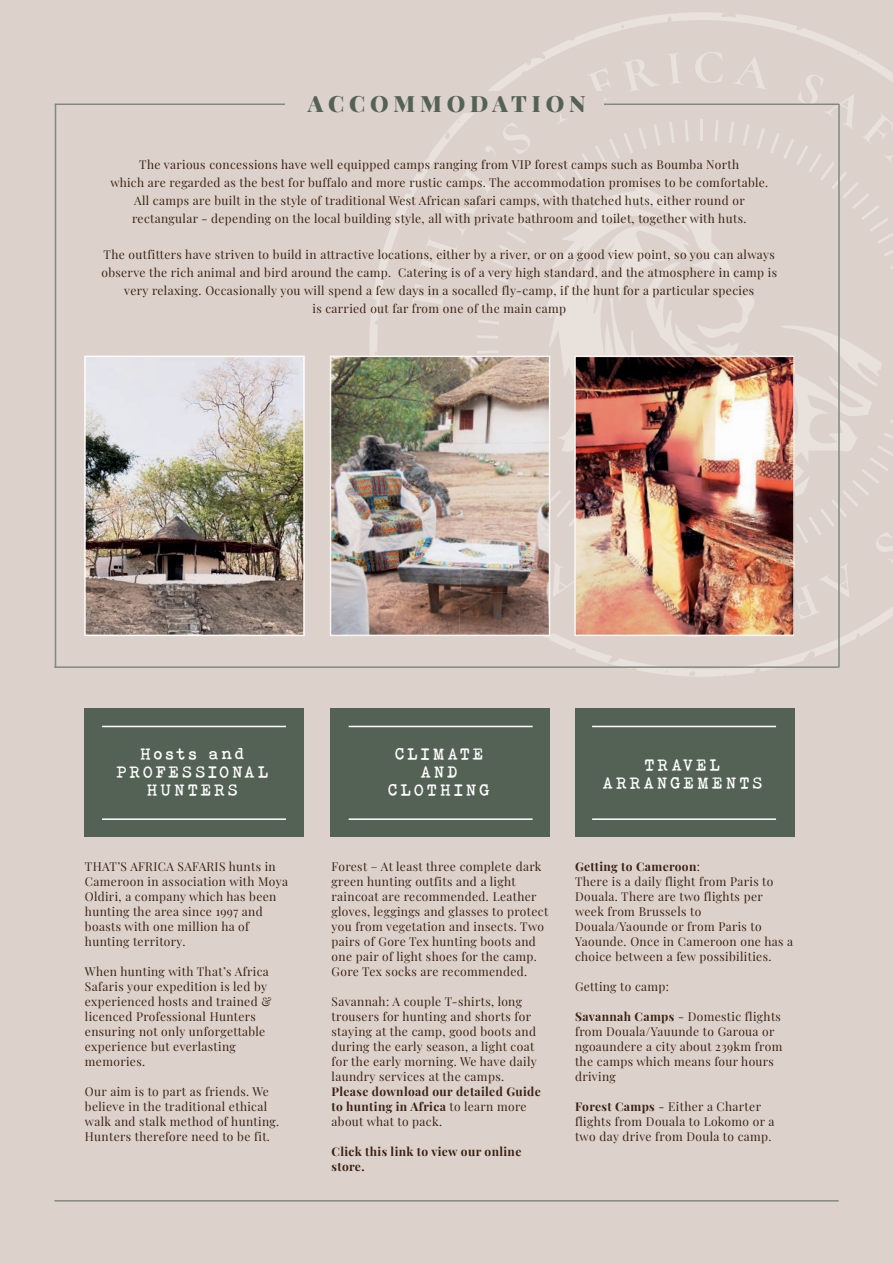
<style>
.page{position:relative;width:893px;height:1263px;background:#dcd2cb}
.page>*{position:absolute;margin:0;border:0;box-sizing:border-box;transform-origin:0 0}
.t1{font:900 22.5px "Playfair Display";letter-spacing:.21em;color:#546256}
.t2{font:16.5px/18px "Bohemiantypewriter";letter-spacing:.15em;color:#fff;text-align:center}
.t3{font:12px/15px "Playfair Display";letter-spacing:.03em;color:#3b2112}
.t4{font:700 12px/15px "Playfair Display";letter-spacing:.03em;color:#3b2112}
.s1{font-weight:400}
.s2{font-weight:700}
</style>
<div class="page">
<svg style="left:369px;top:12px;width:489px;height:344px"></svg>
<svg style="left:410px;top:52px;width:483px;height:625px"></svg>
<hr style="left:55px;top:104px;width:784px;height:1px;background:#7d8b81">
<div style="left:285px;top:92px;width:319px;height:21px;background:#dcd2cb"></div>
<hr style="left:54px;top:666px;width:785px;height:2px;background:#7d8b81">
<hr style="left:838px;top:104px;width:2px;height:564px;background:#7d8b81">
<hr style="left:55px;top:104px;width:1px;height:564px;background:#7d8b81">
<img style="left:84px;top:356px;width:221px;height:280px">
<img style="left:333px;top:359px;width:127px;height:134px">
<img style="left:460px;top:359px;width:87px;height:232px">
<img style="left:333px;top:493px;width:130px;height:140px">
<img style="left:459px;top:591px;width:88px;height:42px">
<div style="left:330px;top:356px;width:220px;height:280px;border:2px solid #f8f6f4"></div>
<img style="left:577px;top:359px;width:215px;height:274px">
<div style="left:574px;top:356px;width:221px;height:280px;border:2px solid #f8f6f4"></div>
<div style="left:85px;top:708px;width:219px;height:128px;background:#546256"></div>
<div style="left:331px;top:708px;width:219px;height:128px;background:#546256"></div>
<div style="left:575px;top:708px;width:219px;height:128px;background:#546256"></div>
<hr style="left:102px;top:818px;width:184px;height:2px;background:#fff">
<hr style="left:102px;top:726px;width:184px;height:1px;background:#fff">
<hr style="left:349px;top:818px;width:184px;height:2px;background:#fff">
<hr style="left:349px;top:726px;width:184px;height:1px;background:#fff">
<hr style="left:592px;top:818px;width:184px;height:2px;background:#fff">
<hr style="left:592px;top:726px;width:184px;height:1px;background:#fff">
<hr style="left:54px;top:1200px;width:785px;height:1px;background:#7d8b81">
<h1 class="t1" style="left:308px;top:86px;width:279px">ACCOMMODATION</h1>
<p class="t3" style="left:110px;top:154px;width:659px;line-height:18px;text-align:center">The various concessions have well equipped camps ranging from VIP forest camps such as Boumba North<br>which are regarded as the best for buffalo and more rustic camps. The accommodation promises to be comfortable.<br>All camps are built in the style of traditional West African safari camps, with thatched huts, either round or rectangular - depending on the local building style, all with private bathroom and toilet, together with huts.</p>
<p class="t3" style="left:101px;top:244px;width:677px;line-height:18px;text-align:center">The outfitters have striven to build in attractive locations, either by a river, or on a good view point, so you can always observe the rich animal and bird around the camp. Catering is of a very high standard, and the atmosphere in camp is very relaxing. Occasionally you will spend a few days in a socalled fly-camp, if the hunt for a particular species<br>is carried out far from one of the main camp</p>
<h2 class="t2" style="left:117px;top:744px;width:154px">Hosts and<br>PROFESSIONAL<br>HUNTERS</h2>
<p class="t3" style="left:85px;top:858px;width:205px">THAT’S AFRICA SAFARIS hunts in<br>Cameroon in association with Moya<br>Oldiri, a company which has been hunting the area since 1997 and boasts with one million ha of hunting territory.</p>
<p class="t3" style="left:85px;top:963px;width:188px">When hunting with That’s Africa<br>Safaris your expedition is led by experienced hosts and trained &amp; licenced Professional Hunters ensuring not only unforgettable experience but everlasting memories.</p>
<p class="t3" style="left:85px;top:1083px;width:196px">Our aim is to part as friends. We believe in the traditional ethical walk and stalk method of hunting.<br>Hunters therefore need to be fit.</p>
<h2 class="t2" style="left:389px;top:744px;width:104px">CLIMATE<br>AND<br>CLOTHING</h2>
<p class="t3" style="left:332px;top:858px;width:218px">Forest – At least three complete dark green hunting outfits and a light raincoat are recommended. Leather gloves, leggings and glasses to protect you from vegetation and insects. Two pairs of Gore Tex hunting boots and one pair of light shoes for the camp.<br>Gore Tex socks are recommended.</p>
<p class="t3" style="left:332px;top:993px;width:207px">Savannah: A couple T-shirts, long trousers for hunting and shorts for staying at the camp, good boots and during the early season, a light coat for the early morning. We have daily laundry services at the camps.</p>
<p class="t4" style="left:332px;top:1083px;width:211px">Please download our detailed Guide to hunting in Africa <span class="s1">to learn more about what to pack.</span></p>
<p class="t4" style="left:332px;top:1143px;width:191px">Click this link to view our online store.</p>
<h2 class="t2" style="left:603px;top:755px;width:161px">TRAVEL<br>ARRANGEMENTS</h2>
<p class="t3" style="left:575px;top:858px;width:220px"><span class="s2">Getting to Cameroon</span>:<br>There is a daily flight from Paris to<br>Douala. There are two flights per week from Brussels to<br>Douala/Yaounde or from Paris to<br>Yaounde. Once in Cameroon one has a choice between a few possibilities.</p>
<p class="t3" style="left:575px;top:978px;width:96px">Getting to camp:</p>
<p class="t3" style="left:575px;top:1008px;width:209px"><span class="s2">Savannah Camps</span> - Domestic flights from Douala/Yauunde to Garoua or ngoaundere a city about 239km from the camps which means four hours driving</p>
<p class="t3" style="left:575px;top:1098px;width:201px"><span class="s2">Forest Camps</span> - Either a Charter flights from Douala to Lokomo or a two day drive from Doula to camp.</p>
</div>
